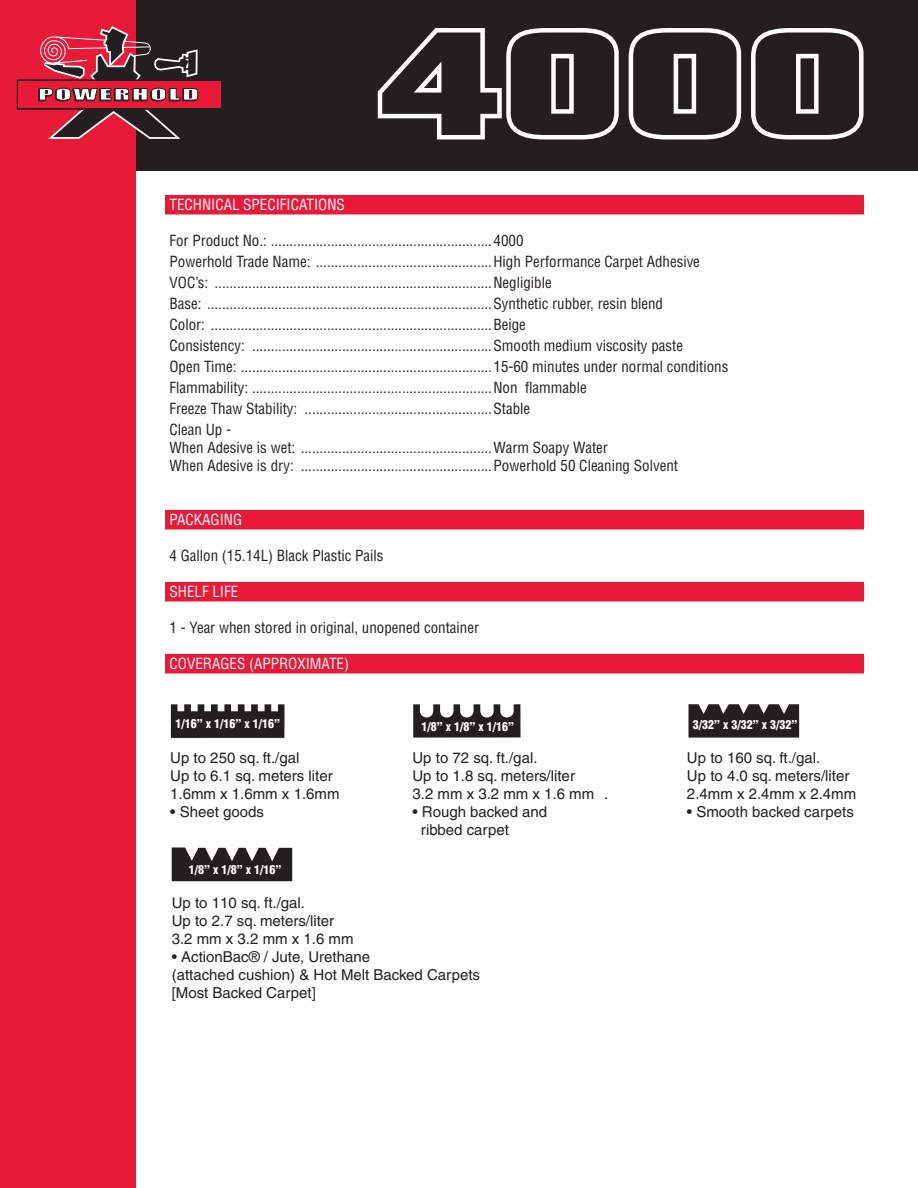
<style>
.page{position:relative;width:918px;height:1188px;background:#fff}
.page>*{position:absolute;margin:0;border:0;box-sizing:border-box;transform-origin:0 0}
.t1{font:700 150px "City";color:#231f20;scale:1.5 1}
.t2{font:condensed 15px/21px "Helvetica";color:#231f20}
.t3{font:15px/18px "Helvetica";color:#231f20}
.t4{font:condensed 15px "Helvetica";color:#fff}
.t5{font:900 condensed 12px "Helvetica";color:#fff}
</style>
<div class="page">
<div style="left:3px;top:0;width:915px;height:171px;background:#231f20"></div>
<div style="left:0;top:0;width:135px;height:1188px;background:#e91938"></div>
<svg style="left:17px;top:26px;width:204px;height:113px"></svg>
<div style="left:165px;top:195px;width:699px;height:19px;background:#e91938"></div>
<div style="left:165px;top:510px;width:699px;height:19px;background:#e91938"></div>
<div style="left:165px;top:582px;width:699px;height:19px;background:#e91938"></div>
<div style="left:165px;top:654px;width:699px;height:19px;background:#e91938"></div>
<svg style="left:377px;top:28px;width:487px;height:112px"></svg>
<svg style="left:171px;top:704px;width:114px;height:34px;background:#3b3839"></svg>
<svg style="left:413px;top:704px;width:108px;height:34px"></svg>
<svg style="left:172px;top:848px;width:120px;height:33px;background:#3b3738"></svg>
<svg style="left:689px;top:704px;width:110px;height:34px;background:#353132"></svg>
<p class="t1" style="left:379px;top:-4px;width:328px">4000</p>
<p class="t4" style="left:170px;top:195px;width:177px">TECHNICAL SPECIFICATIONS</p>
<p class="t2" style="left:170px;top:230px;width:560px">For Product No.: ...........................................................4000<br>Powerhold Trade Name: ...............................................High Performance Carpet Adhesive VOC’s: ..........................................................................Negligible<br>Base: ............................................................................Synthetic rubber, resin blend<br>Color: ...........................................................................Beige<br>Consistency: ................................................................Smooth medium viscosity paste<br>Open Time: ...................................................................15-60 minutes under normal conditions Flammability: ................................................................Non flammable<br>Freeze Thaw Stability: ..................................................Stable<br>Clean Up -</p>
<p class="t2" style="left:170px;top:438px;width:510px;line-height:18px">When Adesive is wet: ...................................................Warm Soapy Water<br>When Adesive is dry: ...................................................Powerhold 50 Cleaning Solvent</p>
<p class="t4" style="left:170px;top:510px;width:74px">PACKAGING</p>
<p class="t2" style="left:170px;top:545px;width:216px">4 Gallon (15.14L) Black Plastic Pails</p>
<p class="t4" style="left:170px;top:582px;width:70px">SHELF LIFE</p>
<p class="t2" style="left:170px;top:617px;width:311px">1 - Year when stored in original, unopened container</p>
<p class="t4" style="left:170px;top:654px;width:181px">COVERAGES (APPROXIMATE)</p>
<p class="t5" style="left:175px;top:716px;width:106px">1/16” x 1/16” x 1/16”</p>
<p class="t3" style="left:170px;top:749px;width:171px">Up to 250 sq. ft./gal<br>Up to 6.1 sq. meters liter<br>1.6mm x 1.6mm x 1.6mm</p>
<p class="t3" style="left:170px;top:803px;width:95px">• Sheet goods</p>
<p class="t5" style="left:421px;top:719px;width:94px">1/8” x 1/8” x 1/16”</p>
<p class="t3" style="left:412px;top:749px;width:197px">Up to 72 sq. ft./gal.<br>Up to 1.8 sq. meters/liter<br>3.2 mm x 3.2 mm x 1.6 mm .</p>
<p class="t3" style="left:421px;top:803px;width:128px;text-indent:-8px">• Rough backed and ribbed carpet</p>
<p class="t5" style="left:189px;top:862px;width:94px">1/8” x 1/8” x 1/16”</p>
<p class="t3" style="left:172px;top:894px;width:183px">Up to 110 sq. ft./gal.<br>Up to 2.7 sq. meters/liter<br>3.2 mm x 3.2 mm x 1.6 mm</p>
<p class="t3" style="left:172px;top:948px;width:310px">• ActionBac® / Jute, Urethane<br>(attached cushion) &amp; Hot Melt Backed Carpets [Most Backed Carpet]</p>
<p class="t5" style="left:693px;top:717px;width:106px">3/32” x 3/32” x 3/32”</p>
<p class="t3" style="left:687px;top:749px;width:171px">Up to 160 sq. ft./gal.<br>Up to 4.0 sq. meters/liter<br>2.4mm x 2.4mm x 2.4mm</p>
<p class="t3" style="left:687px;top:803px;width:168px">• Smooth backed carpets</p>
</div>
